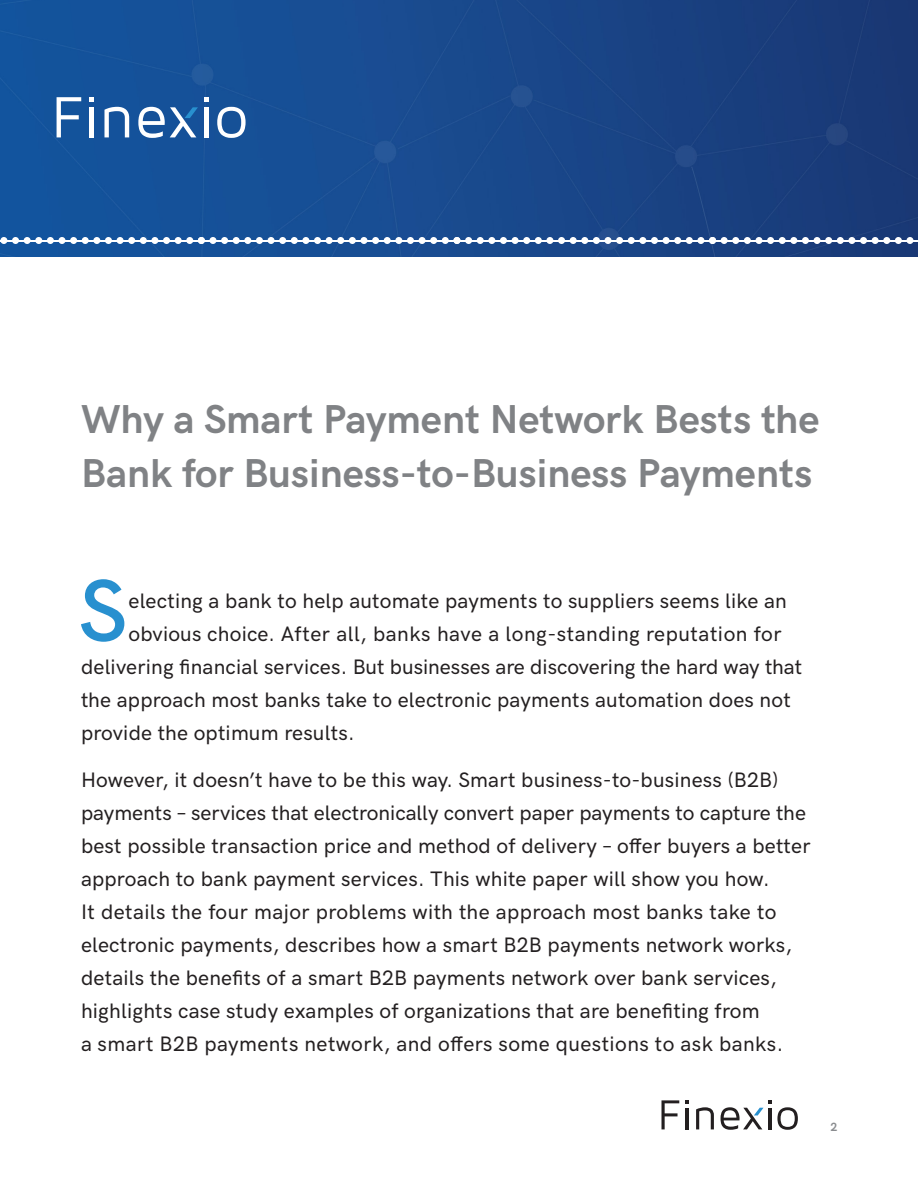
<style>
.page{position:relative;width:918px;height:1188px;background:#fff}
.page>*{position:absolute;margin:0;border:0;box-sizing:border-box;transform-origin:0 0}
.t1{font:600 88.5px "HK Grotesk";color:#2890cf}
.t2{font:700 40.5px/54px "HK Grotesk";color:#808285}
.t3{font:500 21px/33px "HK Grotesk";letter-spacing:.01em;color:#231f20}
.t4{font:700 12px "HK Grotesk";color:#8a8c8f}
</style>
<div class="page">
<svg style="left:777px;top:1107px;width:21px;height:23px"></svg>
<svg style="left:721px;top:1100px;width:50px;height:30px"></svg>
<svg style="left:696px;top:1107px;width:18px;height:22px"></svg>
<hr style="left:685px;top:1108px;width:3px;height:21px;background:#231f20">
<svg style="left:685px;top:1100px;width:4px;height:4px"></svg>
<svg style="left:662px;top:1100px;width:17px;height:29px"></svg>
<img style="left:0;top:0;width:918px;height:256px">
<svg style="left:217px;top:107px;width:29px;height:31px"></svg>
<div style="left:204px;top:107px;width:5px;height:30px;background:#fff"></div>
<svg style="left:204px;top:97px;width:5px;height:5px"></svg>
<svg style="left:138px;top:107px;width:60px;height:31px"></svg>
<svg style="left:104px;top:107px;width:25px;height:30px"></svg>
<hr style="left:90px;top:107px;width:4px;height:30px;background:#fff">
<svg style="left:89px;top:97px;width:5px;height:5px"></svg>
<svg style="left:57px;top:97px;width:24px;height:40px"></svg>
<svg style="left:0;top:237px;width:8px;height:7px"></svg>
<div style="left:12px;top:237px;width:7px;height:7px;background:#fff;border-radius:50%"></div>
<svg style="left:23px;top:237px;width:8px;height:7px"></svg>
<div style="left:35px;top:237px;width:7px;height:7px;background:#fff;border-radius:50%"></div>
<div style="left:47px;top:237px;width:7px;height:7px;background:#fff;border-radius:50%"></div>
<svg style="left:58px;top:237px;width:8px;height:7px"></svg>
<div style="left:70px;top:237px;width:7px;height:7px;background:#fff;border-radius:50%"></div>
<hr style="left:0;top:240px;width:73px;height:1px;background:#fff">
<div style="left:82px;top:237px;width:7px;height:7px;background:#fff;border-radius:50%"></div>
<svg style="left:93px;top:237px;width:8px;height:7px"></svg>
<div style="left:105px;top:237px;width:7px;height:7px;background:#fff;border-radius:50%"></div>
<svg style="left:116px;top:237px;width:8px;height:7px"></svg>
<div style="left:128px;top:237px;width:7px;height:7px;background:#fff;border-radius:50%"></div>
<div style="left:140px;top:237px;width:7px;height:7px;background:#fff;border-radius:50%"></div>
<svg style="left:151px;top:237px;width:8px;height:7px"></svg>
<div style="left:163px;top:237px;width:7px;height:7px;background:#fff;border-radius:50%"></div>
<svg style="left:174px;top:237px;width:8px;height:7px"></svg>
<div style="left:186px;top:237px;width:7px;height:7px;background:#fff;border-radius:50%"></div>
<hr style="left:74px;top:240px;width:127px;height:1px;background:#fff">
<div style="left:198px;top:237px;width:7px;height:7px;background:#fff;border-radius:50%"></div>
<svg style="left:209px;top:237px;width:8px;height:7px"></svg>
<div style="left:221px;top:237px;width:7px;height:7px;background:#fff;border-radius:50%"></div>
<svg style="left:232px;top:237px;width:8px;height:7px"></svg>
<svg style="left:244px;top:237px;width:8px;height:7px"></svg>
<div style="left:256px;top:237px;width:7px;height:7px;background:#fff;border-radius:50%"></div>
<svg style="left:267px;top:237px;width:8px;height:7px"></svg>
<div style="left:279px;top:237px;width:7px;height:7px;background:#fff;border-radius:50%"></div>
<div style="left:291px;top:237px;width:7px;height:7px;background:#fff;border-radius:50%"></div>
<svg style="left:302px;top:237px;width:8px;height:7px"></svg>
<div style="left:314px;top:237px;width:7px;height:7px;background:#fff;border-radius:50%"></div>
<svg style="left:325px;top:237px;width:8px;height:7px"></svg>
<hr style="left:201px;top:240px;width:127px;height:1px;background:#fff">
<div style="left:337px;top:237px;width:7px;height:7px;background:#fff;border-radius:50%"></div>
<div style="left:349px;top:237px;width:7px;height:7px;background:#fff;border-radius:50%"></div>
<svg style="left:360px;top:237px;width:8px;height:7px"></svg>
<div style="left:372px;top:237px;width:7px;height:7px;background:#fff;border-radius:50%"></div>
<div style="left:384px;top:237px;width:7px;height:7px;background:#fff;border-radius:50%"></div>
<svg style="left:395px;top:237px;width:8px;height:7px"></svg>
<div style="left:407px;top:237px;width:7px;height:7px;background:#fff;border-radius:50%"></div>
<svg style="left:418px;top:237px;width:8px;height:7px"></svg>
<div style="left:430px;top:237px;width:7px;height:7px;background:#fff;border-radius:50%"></div>
<div style="left:442px;top:237px;width:7px;height:7px;background:#fff;border-radius:50%"></div>
<hr style="left:329px;top:240px;width:127px;height:1px;background:#fff">
<div style="left:453px;top:237px;width:8px;height:7px;background:#fff;border-radius:50%"></div>
<div style="left:465px;top:237px;width:7px;height:7px;background:#fff;border-radius:50%"></div>
<div style="left:477px;top:237px;width:7px;height:7px;background:#fff;border-radius:50%"></div>
<svg style="left:488px;top:237px;width:8px;height:7px"></svg>
<div style="left:500px;top:237px;width:7px;height:7px;background:#fff;border-radius:50%"></div>
<svg style="left:511px;top:237px;width:8px;height:7px"></svg>
<div style="left:523px;top:237px;width:7px;height:7px;background:#fff;border-radius:50%"></div>
<div style="left:535px;top:237px;width:7px;height:7px;background:#fff;border-radius:50%"></div>
<svg style="left:546px;top:237px;width:8px;height:7px"></svg>
<div style="left:558px;top:237px;width:7px;height:7px;background:#fff;border-radius:50%"></div>
<svg style="left:569px;top:237px;width:8px;height:7px"></svg>
<div style="left:581px;top:237px;width:7px;height:7px;background:#fff;border-radius:50%"></div>
<hr style="left:457px;top:240px;width:127px;height:1px;background:#fff">
<div style="left:593px;top:237px;width:7px;height:7px;background:#fff;border-radius:50%"></div>
<svg style="left:604px;top:237px;width:8px;height:7px"></svg>
<div style="left:616px;top:237px;width:7px;height:7px;background:#fff;border-radius:50%"></div>
<div style="left:628px;top:237px;width:7px;height:7px;background:#fff;border-radius:50%"></div>
<svg style="left:639px;top:237px;width:8px;height:7px"></svg>
<div style="left:651px;top:237px;width:7px;height:7px;background:#fff;border-radius:50%"></div>
<svg style="left:662px;top:237px;width:8px;height:7px"></svg>
<div style="left:674px;top:237px;width:7px;height:7px;background:#fff;border-radius:50%"></div>
<div style="left:686px;top:237px;width:7px;height:7px;background:#fff;border-radius:50%"></div>
<svg style="left:697px;top:237px;width:8px;height:7px"></svg>
<hr style="left:585px;top:240px;width:127px;height:1px;background:#fff">
<div style="left:709px;top:237px;width:7px;height:7px;background:#fff;border-radius:50%"></div>
<svg style="left:720px;top:237px;width:8px;height:7px"></svg>
<div style="left:732px;top:237px;width:7px;height:7px;background:#fff;border-radius:50%"></div>
<div style="left:744px;top:237px;width:7px;height:7px;background:#fff;border-radius:50%"></div>
<svg style="left:755px;top:237px;width:8px;height:7px"></svg>
<div style="left:767px;top:237px;width:7px;height:7px;background:#fff;border-radius:50%"></div>
<div style="left:779px;top:237px;width:7px;height:7px;background:#fff;border-radius:50%"></div>
<svg style="left:790px;top:237px;width:8px;height:7px"></svg>
<div style="left:802px;top:237px;width:7px;height:7px;background:#fff;border-radius:50%"></div>
<svg style="left:813px;top:237px;width:8px;height:7px"></svg>
<div style="left:825px;top:237px;width:7px;height:7px;background:#fff;border-radius:50%"></div>
<div style="left:837px;top:237px;width:7px;height:7px;background:#fff;border-radius:50%"></div>
<hr style="left:713px;top:240px;width:127px;height:1px;background:#fff">
<svg style="left:848px;top:237px;width:8px;height:7px"></svg>
<div style="left:860px;top:237px;width:7px;height:7px;background:#fff;border-radius:50%"></div>
<svg style="left:871px;top:237px;width:8px;height:7px"></svg>
<div style="left:883px;top:237px;width:7px;height:7px;background:#fff;border-radius:50%"></div>
<div style="left:895px;top:237px;width:7px;height:7px;background:#fff;border-radius:50%"></div>
<svg style="left:906px;top:237px;width:8px;height:7px"></svg>
<hr style="left:840px;top:240px;width:78px;height:1px;background:#fff">
<p class="t2" style="left:81px;top:389px;width:740px">Why a Smart Payment Network Bests the<br>Bank for Business-to-Business Payments</p>
<p class="t1" style="left:78px;top:544px;width:51px">S</p>
<p class="t3" style="left:129px;top:583px;width:660px">electing a bank to help automate payments to suppliers seems like an</p>
<p class="t3" style="left:129px;top:616px;width:655px">obvious choice. After all, banks have a long-standing reputation for</p>
<p class="t3" style="left:81px;top:649px;width:723px">delivering financial services. But businesses are discovering the hard way that</p>
<p class="t3" style="left:81px;top:682px;width:711px">the approach most banks take to electronic payments automation does not</p>
<p class="t3" style="left:81px;top:715px;width:275px">provide the optimum results.</p>
<p class="t3" style="left:81px;top:761px;width:731px">However, it doesn’t have to be this way. Smart business-to-business (B2B) payments – services that electronically convert paper payments to capture the best possible transaction price and method of delivery – offer buyers a better approach to bank payment services. This white paper will show you how.<br>It details the four major problems with the approach most banks take to electronic payments, describes how a smart B2B payments network works, details the benefits of a smart B2B payments network over bank services, highlights case study examples of organizations that are benefiting from<br>a smart B2B payments network, and offers some questions to ask banks.</p>
<p class="t4" style="left:831px;top:1118px;width:8px">2</p>
</div>
